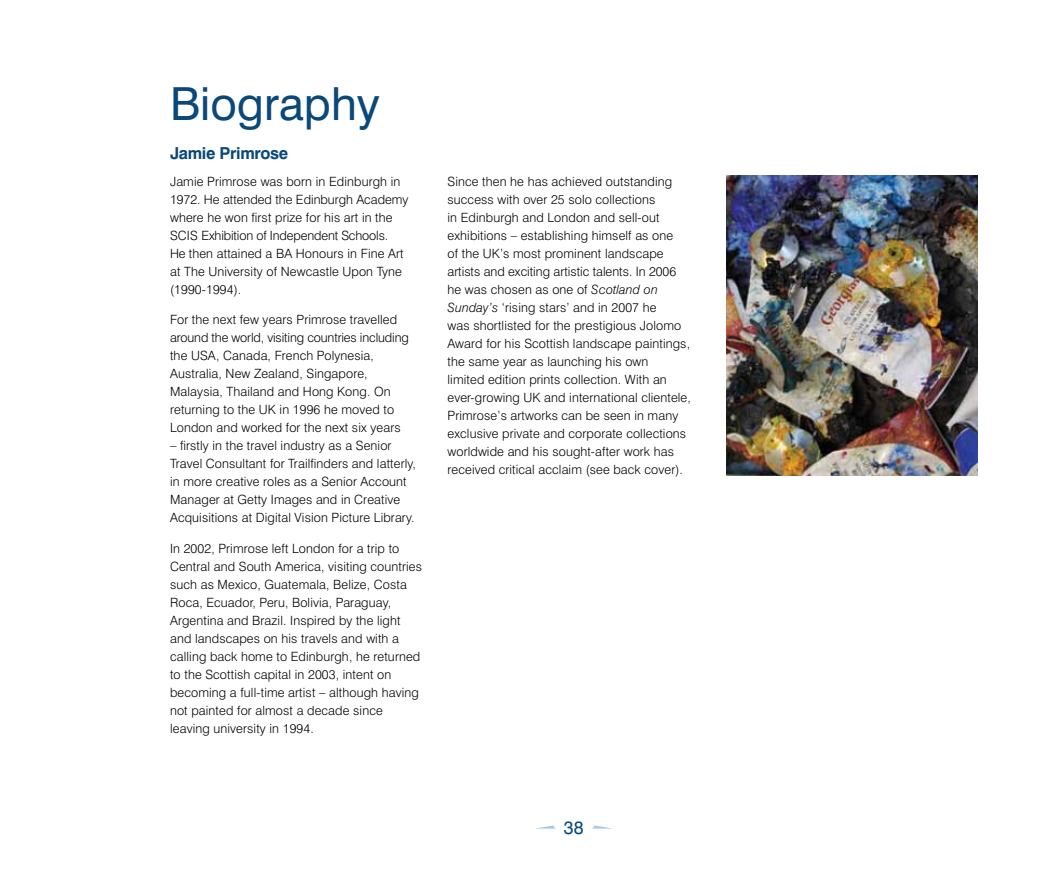
<style>
.page{position:relative;width:1063px;height:893px;background:#fff}
.page>*{position:absolute;margin:0;border:0;box-sizing:border-box;transform-origin:0 0}
.t1{font:45.6px "Swiss 721 BT";color:#094879}
.t2{font:18px "Swiss 721 BT";color:#094879}
.t3{font:700 16.5px "Swiss 721 BT";letter-spacing:-.02em;color:#094879}
.t4{font:300 12.75px/18px "Swiss 721 BT";letter-spacing:.01em;color:#000}
.s1{font-style:italic}
.s2{color:#a0c9ec}
</style>
<div class="page">
<img style="left:726px;top:175px;width:252px;height:301px">
<h1 class="t1" style="left:170px;top:76px;width:212px">Biography</h1>
<p class="t3" style="left:170px;top:143px;width:120px">Jamie Primrose</p>
<p class="t4" style="left:170px;top:172px;width:240px">Jamie Primrose was born in Edinburgh in 1972. He attended the Edinburgh Academy where he won first prize for his art in the SCIS Exhibition of Independent Schools.<br>He then attained a BA Honours in Fine Art at The University of Newcastle Upon Tyne (1990-1994).</p>
<p class="t4" style="left:170px;top:311px;width:240px">For the next few years Primrose travelled around the world, visiting countries including the USA, Canada, French Polynesia, Australia, New Zealand, Singapore, Malaysia, Thailand and Hong Kong. On returning to the UK in 1996 he moved to London and worked for the next six years</p>
<p class="t4" style="left:170px;top:437px;width:247px">– firstly in the travel industry as a Senior Travel Consultant for Trailfinders and latterly, in more creative roles as a Senior Account Manager at Getty Images and in Creative Acquisitions at Digital Vision Picture Library.</p>
<p class="t4" style="left:170px;top:540px;width:253px">In 2002, Primrose left London for a trip to Central and South America, visiting countries such as Mexico, Guatemala, Belize, Costa Roca, Ecuador, Peru, Bolivia, Paraguay, Argentina and Brazil. Inspired by the light and landscapes on his travels and with a calling back home to Edinburgh, he returned to the Scottish capital in 2003, intent on becoming a full-time artist – although having not painted for almost a decade since leaving university in 1994.</p>
<p class="t4" style="left:448px;top:172px;width:245px">Since then he has achieved outstanding success with over 25 solo collections<br>in Edinburgh and London and sell-out exhibitions – establishing himself as one<br>of the UK’s most prominent landscape artists and exciting artistic talents. In 2006 he was chosen as one of <span class="s1">Scotland on Sunday’s</span> ‘rising stars’ and in 2007 he<br>was shortlisted for the prestigious Jolomo Award for his Scottish landscape paintings, the same year as launching his own<br>limited edition prints collection. With an ever-growing UK and international clientele, Primrose’s artworks can be seen in many exclusive private and corporate collections worldwide and his sought-after work has received critical acclaim (see back cover).</p>
<h2 class="t2" style="left:536px;top:817px;width:78px"><span class="s2">•</span> 38 <span class="s2">•</span></h2>
</div>
